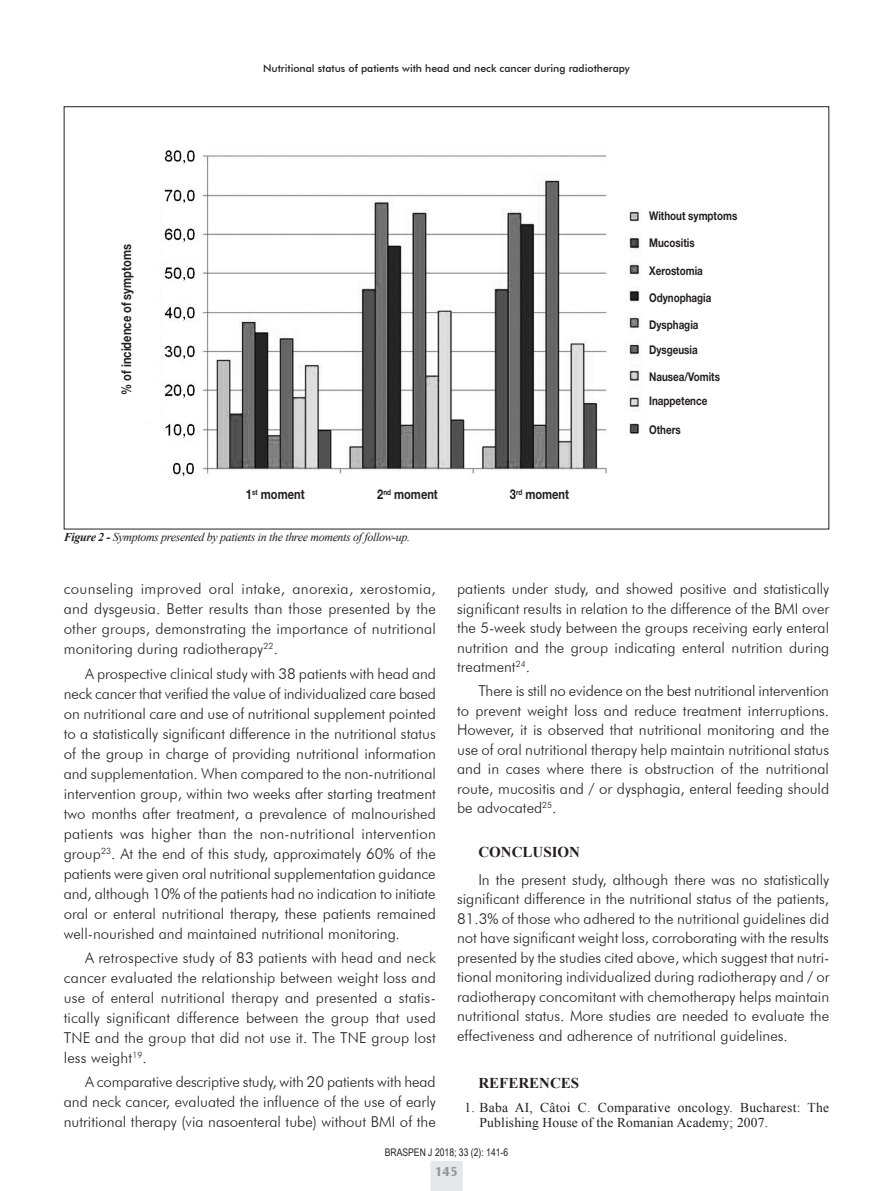
<style>
.page{position:relative;width:893px;height:1191px;background:#fff}
.page>*{position:absolute;margin:0;border:0;box-sizing:border-box;transform-origin:0 0}
.Texto{font:300 15px/20px "Futura BT";color:#231f20;text-align:justify}
.Subtítulos_principai{font:700 15px "Times New Roman";color:#231f20}
.Bibliografia{font:13.5px/15px "Times New Roman";letter-spacing:.02em;color:#231f20}
.Tabela_título{font:700 13.5px "Helvetica Neue";color:#231f20;scale:.82 1}
.t1{font:700 13.5px "Castle T";color:#939598}
.t2{font:700 12px "Helvetica Neue";color:#231f20;scale:.82 1}
.t3{font:italic 12px "Times New Roman";letter-spacing:-.03em;color:#231f20}
.t4{font:500 10.5px "Futura BT";color:#231f20}
.t5{font:10.5px "Arial Narrow";color:#231f20}
.s1{font-weight:700}
</style>
<div class="page">
<svg style="left:430px;top:1161px;width:33px;height:30px"></svg>
<img style="left:162px;top:150px;width:479px;height:327px">
<p class="t4" style="left:263px;top:62px;width:368px">Nutritional status of patients with head and neck cancer during radiotherapy</p>
<p class="Tabela_título" style="left:118px;top:395px;width:185px;rotate:-90deg">% of incidence of symptoms</p>
<p class="Tabela_título" style="left:246px;top:486px;width:73px">1<sup>st</sup> moment</p>
<p class="Tabela_título" style="left:377px;top:486px;width:75px">2<sup>nd</sup> moment</p>
<p class="Tabela_título" style="left:510px;top:486px;width:74px">3<sup>rd</sup> moment</p>
<p class="t3" style="left:64px;top:529px;width:348px"><span class="s1">Figure 2 -</span> Symptoms presented by patients in the three moments of follow-up.</p>
<p class="t2" style="left:649px;top:209px;width:109px">Without symptoms</p>
<p class="t2" style="left:649px;top:236px;width:57px">Mucositis</p>
<p class="t2" style="left:649px;top:263px;width:67px">Xerostomia</p>
<p class="t2" style="left:649px;top:290px;width:77px">Odynophagia</p>
<p class="t2" style="left:649px;top:317px;width:62px">Dysphagia</p>
<p class="t2" style="left:649px;top:342px;width:61px">Dysgeusia</p>
<p class="t2" style="left:649px;top:369px;width:88px">Nausea/Vomits</p>
<p class="t2" style="left:649px;top:393px;width:73px">Inappetence</p>
<p class="t2" style="left:649px;top:422px;width:40px">Others</p>
<p class="Texto" style="left:64px;top:579px;width:374px">counseling improved oral intake, anorexia, xerostomia, and dysgeusia. Better results than those presented by the other groups, demonstrating the importance of nutritional monitoring during radiotherapy<sup>22</sup>.</p>
<p class="Texto" style="left:64px;top:663px;width:374px;text-indent:21px">A prospective clinical study with 38 patients with head and neck cancer that verified the value of individualized care based on nutritional care and use of nutritional supplement pointed to a statistically significant difference in the nutritional status of the group in charge of providing nutritional information and supplementation. When compared to the non-nutritional intervention group, within two weeks after starting treatment two months after treatment, a prevalence of malnourished patients was higher than the non-nutritional intervention group<sup>23</sup>. At the end of this study, approximately 60% of the patients were given oral nutritional supplementation guidance and, although 10% of the patients had no indication to initiate oral or enteral nutritional therapy, these patients remained well-nourished and maintained nutritional monitoring.</p>
<p class="Texto" style="left:64px;top:947px;width:374px;text-indent:21px">A retrospective study of 83 patients with head and neck cancer evaluated the relationship between weight loss and use of enteral nutritional therapy and presented a statis&shy;tically significant difference between the group that used TNE and the group that did not use it. The TNE group lost less weight<sup>19</sup>.</p>
<p class="Texto" style="left:64px;top:1071px;width:374px;text-indent:21px">A comparative descriptive study, with 20 patients with head and neck cancer, evaluated the influence of the use of early nutritional therapy (via nasoenteral tube) without BMI of the</p>
<p class="Texto" style="left:457px;top:579px;width:374px;line-height:19.5px">patients under study, and showed positive and statistically significant results in relation to the difference of the BMI over the 5-week study between the groups receiving early enteral nutrition and the group indicating enteral nutrition during treatment<sup>24</sup>.</p>
<p class="Texto" style="left:457px;top:681px;width:374px;line-height:19.5px;text-indent:21px">There is still no evidence on the best nutritional intervention to prevent weight loss and reduce treatment interruptions.<br>However, it is observed that nutritional monitoring and the use of oral nutritional therapy help maintain nutritional status and in cases where there is obstruction of the nutritional route, mucositis and / or dysphagia, enteral feeding should be advocated<sup>25</sup>.</p>
<p class="Subtítulos_principai" style="left:478px;top:841px;width:103px">CONCLUSION</p>
<p class="Texto" style="left:457px;top:869px;width:374px;line-height:19.5px;text-indent:21px">In the present study, although there was no statistically significant difference in the nutritional status of the patients, 81.3% of those who adhered to the nutritional guidelines did not have significant weight loss, corroborating with the results presented by the studies cited above, which suggest that nutri&shy;tional monitoring individualized during radiotherapy and / or radiotherapy concomitant with chemotherapy helps maintain nutritional status. More studies are needed to evaluate the effectiveness and adherence of nutritional guidelines.</p>
<p class="Subtítulos_principai" style="left:478px;top:1072px;width:102px">REFERENCES</p>
<p class="Bibliografia" style="left:480px;top:1099px;width:351px;text-indent:-15px">1. Baba AI, Câtoi C. Comparative oncology. Bucharest: The<br>Publishing House of the Romanian Academy; 2007.</p>
<p class="t5" style="left:385px;top:1144px;width:125px">BRASPEN J 2018; 33 (2): 141-6</p>
<p class="t1" style="left:435px;top:1164px;width:24px">145</p>
</div>
